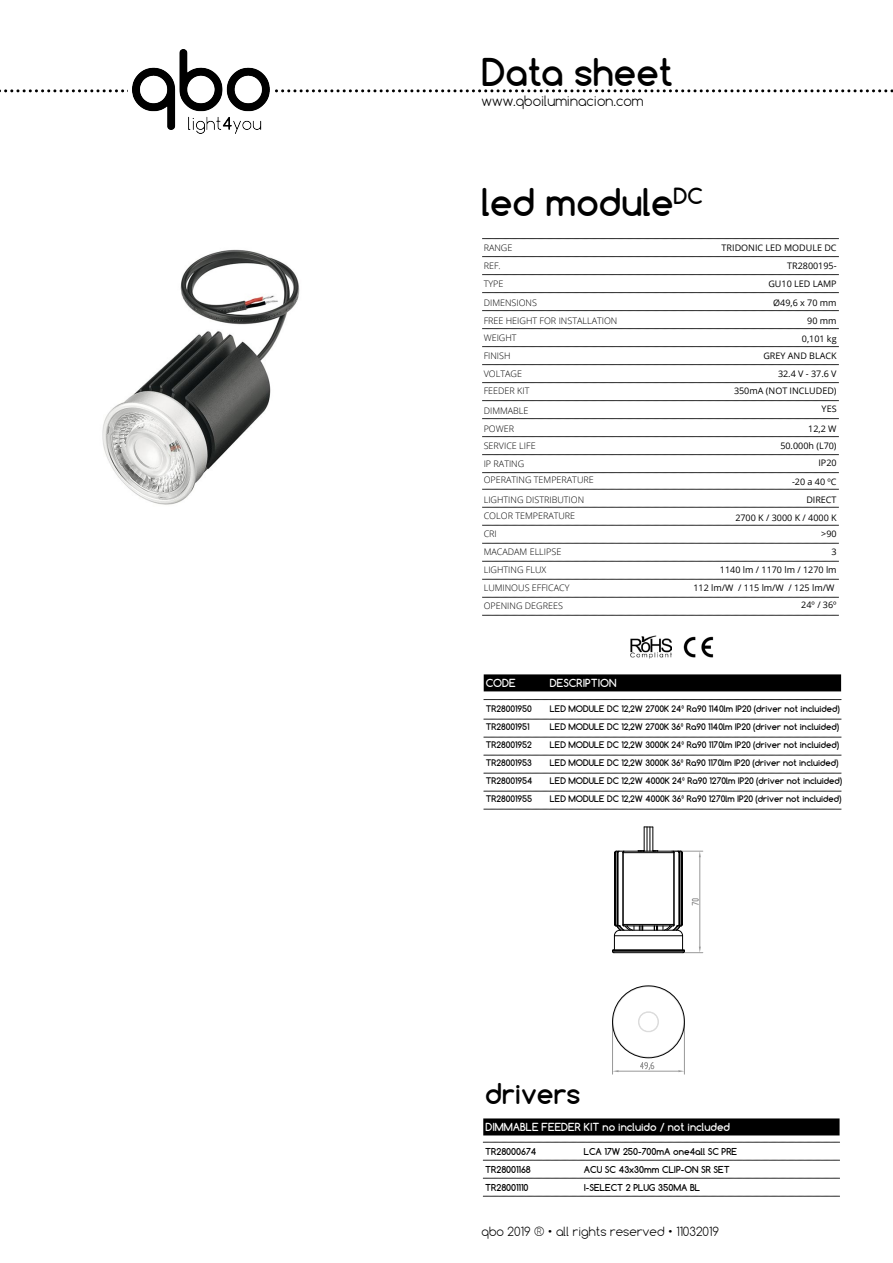
<style>
.page{position:relative;width:893px;height:1263px;background:#fff}
.page>*{position:absolute;margin:0;border:0;box-sizing:border-box;transform-origin:0 0}
.t1{font:700 36px "Comfortaa";color:#000}
.t2{font:700 27px "Comfortaa";color:#000}
.t3{font:300 13.5px "Comfortaa";color:#000}
.t4{font:300 12px "Comfortaa";color:#000}
.t5{font:700 10.5px "Comfortaa";color:#fff}
.t6{font:300 9px "Open Sans";color:#000}
.t7{font:9px "Open Sans";color:#000}
.t8{font:700 9px "Comfortaa";color:#000}
.t9{font:700 8.55px "Comfortaa";color:#000}
</style>
<div class="page">
<svg style="left:0;top:89px;width:893px;height:3px"></svg>
<div style="left:129px;top:19px;width:143px;height:143px;background:#fff"></div>
<svg style="left:482px;top:238px;width:357px;height:1px"></svg>
<div style="left:484px;top:674px;width:357px;height:17px;background:#000"></div>
<svg style="left:484px;top:719px;width:357px;height:1px"></svg>
<svg style="left:482px;top:256px;width:357px;height:1px"></svg>
<svg style="left:482px;top:274px;width:357px;height:1px"></svg>
<svg style="left:482px;top:292px;width:357px;height:1px"></svg>
<svg style="left:482px;top:310px;width:357px;height:1px"></svg>
<svg style="left:482px;top:328px;width:357px;height:1px"></svg>
<svg style="left:482px;top:346px;width:357px;height:1px"></svg>
<svg style="left:482px;top:364px;width:357px;height:1px"></svg>
<svg style="left:482px;top:382px;width:357px;height:1px"></svg>
<svg style="left:482px;top:400px;width:357px;height:1px"></svg>
<svg style="left:482px;top:418px;width:357px;height:1px"></svg>
<svg style="left:482px;top:436px;width:357px;height:1px"></svg>
<svg style="left:482px;top:454px;width:357px;height:1px"></svg>
<svg style="left:482px;top:472px;width:357px;height:1px"></svg>
<svg style="left:482px;top:489px;width:357px;height:1px"></svg>
<svg style="left:482px;top:507px;width:357px;height:1px"></svg>
<svg style="left:482px;top:525px;width:357px;height:1px"></svg>
<svg style="left:482px;top:543px;width:357px;height:1px"></svg>
<svg style="left:482px;top:579px;width:357px;height:1px"></svg>
<svg style="left:482px;top:615px;width:357px;height:1px"></svg>
<svg style="left:484px;top:699px;width:357px;height:1px"></svg>
<svg style="left:482px;top:561px;width:357px;height:1px"></svg>
<svg style="left:482px;top:597px;width:357px;height:1px"></svg>
<img style="left:683px;top:636px;width:30px;height:22px">
<img style="left:631px;top:636px;width:40px;height:23px">
<svg style="left:484px;top:737px;width:357px;height:1px"></svg>
<svg style="left:484px;top:755px;width:357px;height:1px"></svg>
<svg style="left:484px;top:773px;width:357px;height:1px"></svg>
<svg style="left:484px;top:791px;width:357px;height:1px"></svg>
<svg style="left:484px;top:809px;width:357px;height:1px"></svg>
<img style="left:102px;top:249px;width:198px;height:256px">
<hr style="left:684px;top:1023px;width:1px;height:51px;background:#989898">
<hr style="left:612px;top:1023px;width:1px;height:51px;background:#989898">
<svg style="left:612px;top:827px;width:91px;height:126px"></svg>
<svg style="left:612px;top:986px;width:72px;height:86px"></svg>
<div style="left:483px;top:1118px;width:357px;height:17px;background:#000"></div>
<svg style="left:483px;top:1196px;width:356px;height:1px"></svg>
<svg style="left:483px;top:1160px;width:356px;height:1px"></svg>
<svg style="left:483px;top:1142px;width:356px;height:1px"></svg>
<svg style="left:483px;top:1178px;width:356px;height:1px"></svg>
<img style="left:132px;top:50px;width:137px;height:83px">
<h1 class="t1" style="left:482px;top:49px;width:193px">Data sheet</h1>
<h3 class="t3" style="left:482px;top:92px;width:163px">www.qboiluminacion.com</h3>
<h1 class="t1" style="left:482px;top:179px;width:223px">led module<sup>DC</sup></h1>
<p class="t6" style="left:484px;top:242px;width:30px">RANGE</p>
<p class="t7" style="left:722px;top:242px;width:117px">TRIDONIC LED MODULE DC</p>
<p class="t6" style="left:484px;top:259px;width:18px">REF.</p>
<p class="t7" style="left:787px;top:259px;width:51px">TR2800195-</p>
<p class="t6" style="left:484px;top:277px;width:21px">TYPE</p>
<p class="t7" style="left:768px;top:277px;width:70px">GU10 LED LAMP</p>
<p class="t6" style="left:484px;top:296px;width:55px">DIMENSIONS</p>
<p class="t7" style="left:773px;top:296px;width:65px">Ø49,6 x 70 mm</p>
<p class="t6" style="left:484px;top:314px;width:135px">FREE HEIGHT FOR INSTALLATION</p>
<p class="t7" style="left:807px;top:314px;width:31px">90 mm</p>
<p class="t6" style="left:484px;top:331px;width:34px">WEIGHT</p>
<p class="t6" style="left:484px;top:367px;width:40px">VOLTAGE</p>
<p class="t6" style="left:484px;top:405px;width:46px">DIMMABLE</p>
<p class="t7" style="left:802px;top:332px;width:36px">0,101 kg</p>
<p class="t7" style="left:778px;top:367px;width:60px">32.4 V - 37.6 V</p>
<p class="t7" style="left:822px;top:403px;width:16px">YES</p>
<p class="t6" style="left:484px;top:350px;width:28px">FINISH</p>
<p class="t7" style="left:763px;top:350px;width:75px">GREY AND BLACK</p>
<p class="t6" style="left:484px;top:385px;width:47px">FEEDER KIT</p>
<p class="t7" style="left:734px;top:385px;width:104px">350mA (NOT INCLUDED)</p>
<p class="t6" style="left:484px;top:422px;width:32px">POWER</p>
<p class="t7" style="left:808px;top:422px;width:30px">12,2 W</p>
<p class="t6" style="left:484px;top:440px;width:53px">SERVICE LIFE</p>
<p class="t7" style="left:780px;top:440px;width:58px">50.000h (L70)</p>
<p class="t6" style="left:484px;top:458px;width:42px">IP RATING</p>
<p class="t7" style="left:818px;top:456px;width:20px">IP20</p>
<p class="t6" style="left:484px;top:474px;width:112px">OPERATING TEMPERATURE</p>
<p class="t6" style="left:484px;top:510px;width:93px">COLOR TEMPERATURE</p>
<p class="t7" style="left:792px;top:476px;width:46px">-20 a 40 ºC</p>
<p class="t7" style="left:735px;top:511px;width:103px">2700 K / 3000 K / 4000 K</p>
<p class="t7" style="left:831px;top:546px;width:7px">3</p>
<p class="t7" style="left:693px;top:582px;width:142px">112 lm/W / 115 lm/W / 125 lm/W</p>
<p class="t6" style="left:484px;top:493px;width:102px">LIGHTING DISTRIBUTION</p>
<p class="t7" style="left:806px;top:493px;width:32px">DIRECT</p>
<p class="t6" style="left:484px;top:528px;width:15px">CRI</p>
<p class="t7" style="left:821px;top:528px;width:17px">&gt;90</p>
<p class="t6" style="left:484px;top:546px;width:79px">MACADAM ELLIPSE</p>
<p class="t6" style="left:484px;top:582px;width:87px">LUMINOUS EFFICACY</p>
<p class="t6" style="left:484px;top:564px;width:64px">LIGHTING FLUX</p>
<p class="t7" style="left:720px;top:564px;width:118px">1140 lm / 1170 lm / 1270 lm</p>
<p class="t6" style="left:484px;top:600px;width:81px">OPENING DEGREES</p>
<p class="t7" style="left:801px;top:598px;width:37px">24º / 36º</p>
<p class="t5" style="left:486px;top:676px;width:31px">CODE</p>
<p class="t5" style="left:550px;top:676px;width:68px">DESCRIPTION</p>
<p class="t9" style="left:486px;top:703px;width:48px">TR28001950</p>
<p class="t9" style="left:550px;top:703px;width:291px">LED MODULE DC 12,2W 2700K 24º Ra90 1140lm IP20 (driver not incluided)</p>
<p class="t9" style="left:486px;top:721px;width:45px">TR28001951</p>
<p class="t9" style="left:550px;top:721px;width:291px">LED MODULE DC 12,2W 2700K 36º Ra90 1140lm IP20 (driver not incluided)</p>
<p class="t9" style="left:486px;top:739px;width:48px">TR28001952</p>
<p class="t9" style="left:550px;top:739px;width:291px">LED MODULE DC 12,2W 3000K 24º Ra90 1170lm IP20 (driver not incluided)</p>
<p class="t9" style="left:486px;top:757px;width:48px">TR28001953</p>
<p class="t9" style="left:550px;top:757px;width:290px">LED MODULE DC 12,2W 3000K 36º Ra90 1170lm IP20 (driver not incluided)</p>
<p class="t9" style="left:486px;top:775px;width:48px">TR28001954</p>
<p class="t9" style="left:550px;top:775px;width:294px">LED MODULE DC 12,2W 4000K 24º Ra90 1270lm IP20 (driver not incluided)</p>
<p class="t9" style="left:486px;top:793px;width:48px">TR28001955</p>
<p class="t9" style="left:550px;top:793px;width:293px">LED MODULE DC 12,2W 4000K 36º Ra90 1270lm IP20 (driver not incluided)</p>
<h2 class="t2" style="left:485px;top:1077px;width:97px">drivers</h2>
<p class="t5" style="left:485px;top:1120px;width:246px">DIMMABLE FEEDER KIT no incluido / not included</p>
<p class="t8" style="left:485px;top:1163px;width:47px">TR28001168</p>
<p class="t8" style="left:584px;top:1163px;width:147px">ACU SC 43x30mm CLIP-ON SR SET</p>
<p class="t8" style="left:485px;top:1145px;width:53px">TR28000674</p>
<p class="t8" style="left:584px;top:1145px;width:155px">LCA 17W 250-700mA one4all SC PRE</p>
<p class="t8" style="left:485px;top:1181px;width:45px">TR28001110</p>
<p class="t8" style="left:584px;top:1181px;width:118px">I-SELECT 2 PLUG 350MA BL</p>
<h3 class="t4" style="left:482px;top:1223px;width:239px">qbo 2019 ® • all rights reserved • 11032019</h3>
</div>
